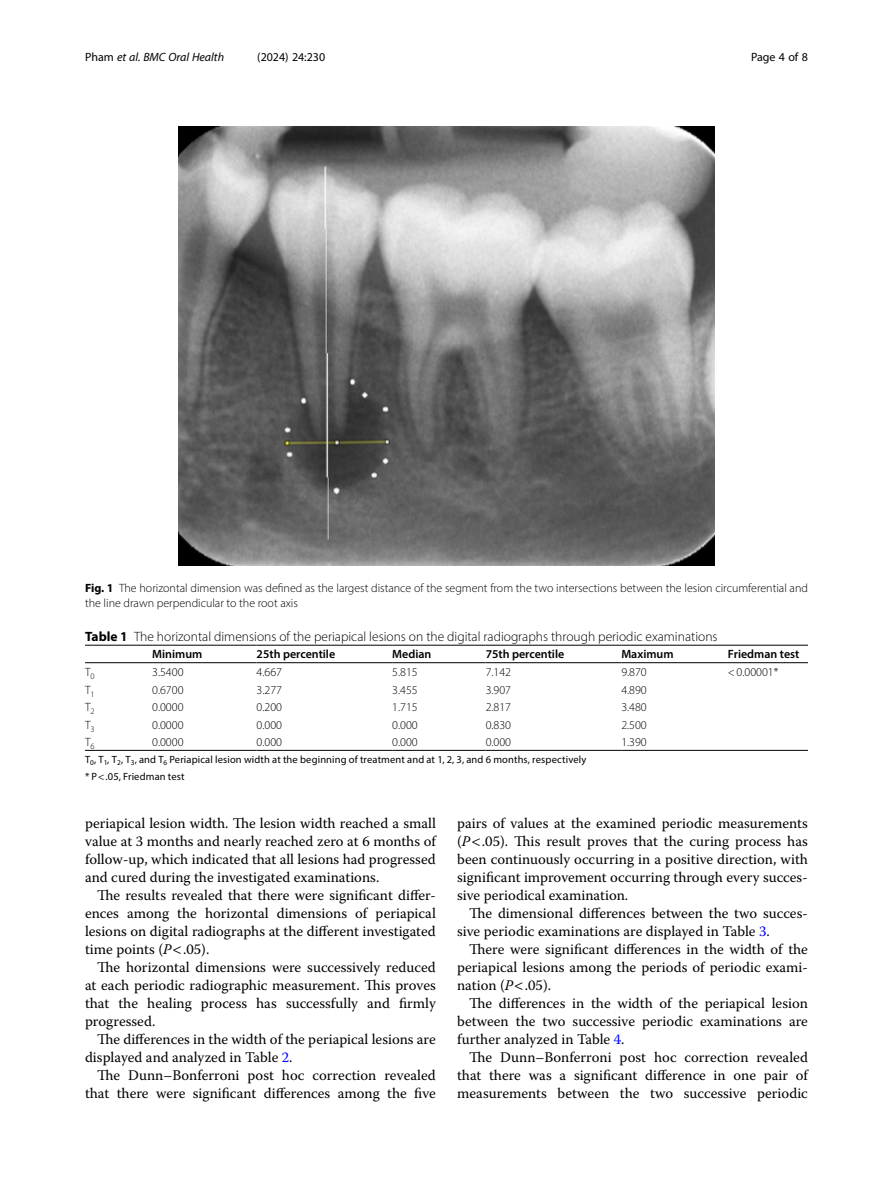
<style>
.page{position:relative;width:893px;height:1191px;background:#fff}
.page>*{position:absolute;margin:0;border:0;box-sizing:border-box;transform-origin:0 0}
.Body_Text_Indent{font:14.7px/18px "Warnock Pro";color:#000;text-align:justify}
.Table_Caption{font:300 13.5px "Myriad Pro";color:#000}
.Figure_Caption{font:300 12px/15px "Myriad Pro";color:#000}
.Table_Body{font:300 12px "Myriad Pro";color:#000}
.Table_Head{font:600 12px "Myriad Pro";color:#000}
.t1{font:italic 12px "Myriad Pro";color:#000}
.t2{font:12px "Myriad Pro";color:#000}
.Table_Footnote{font:10.5px "Myriad Pro";letter-spacing:.01em;color:#000}
.s1{font-style:normal}
.s2{font-weight:700}
.s3{font-style:italic}
.s4{color:#00f}
</style>
<div class="page">
<hr style="left:728px;top:750px;width:80px;height:1px;background:#000">
<hr style="left:85px;top:662px;width:67px;height:1px;background:#000">
<hr style="left:152px;top:645px;width:105px;height:1px;background:#000">
<hr style="left:152px;top:662px;width:105px;height:1px;background:#000">
<hr style="left:257px;top:645px;width:135px;height:1px;background:#000">
<hr style="left:257px;top:662px;width:135px;height:1px;background:#000">
<hr style="left:392px;top:645px;width:94px;height:1px;background:#000">
<hr style="left:392px;top:662px;width:94px;height:1px;background:#000">
<hr style="left:486px;top:645px;width:135px;height:1px;background:#000">
<hr style="left:486px;top:662px;width:135px;height:1px;background:#000">
<hr style="left:621px;top:645px;width:107px;height:1px;background:#000">
<hr style="left:621px;top:662px;width:107px;height:1px;background:#000">
<hr style="left:728px;top:645px;width:80px;height:1px;background:#000">
<hr style="left:728px;top:662px;width:80px;height:1px;background:#000">
<hr style="left:152px;top:750px;width:105px;height:1px;background:#000">
<hr style="left:257px;top:750px;width:135px;height:1px;background:#000">
<hr style="left:392px;top:750px;width:94px;height:1px;background:#000">
<hr style="left:486px;top:750px;width:135px;height:1px;background:#000">
<hr style="left:621px;top:750px;width:107px;height:1px;background:#000">
<hr style="left:85px;top:750px;width:67px;height:1px;background:#000">
<hr style="left:85px;top:645px;width:67px;height:1px;background:#000">
<img style="left:178px;top:126px;width:536px;height:439px">
<p class="t1" style="left:85px;top:50px;width:141px"><span class="s1">Pham</span> et al. BMC Oral Health</p>
<p class="t2" style="left:257px;top:50px;width:70px">(2024) 24:230</p>
<p class="t2" style="left:751px;top:50px;width:58px">Page 4 of 8</p>
<p class="Figure_Caption" style="left:85px;top:580px;width:724px"><span class="s2">Fig. 1</span> The horizontal dimension was defined as the largest distance of the segment from the two intersections between the lesion circumferential and the line drawn perpendicular to the root axis</p>
<p class="Table_Caption" style="left:85px;top:628px;width:634px"><span class="s2">Table 1</span> The horizontal dimensions of the periapical lesions on the digital radiographs through periodic examinations</p>
<p class="Table_Head" style="left:152px;top:647px;width:52px">Minimum</p>
<p class="Table_Head" style="left:257px;top:647px;width:80px">25th percentile</p>
<p class="Table_Head" style="left:392px;top:647px;width:41px">Median</p>
<p class="Table_Head" style="left:486px;top:647px;width:80px">75th percentile</p>
<p class="Table_Head" style="left:621px;top:647px;width:54px">Maximum</p>
<p class="Table_Head" style="left:728px;top:647px;width:73px">Friedman test</p>
<p class="Table_Body" style="left:85px;top:665px;width:11px">T<sub>0</sub></p>
<p class="Table_Body" style="left:152px;top:665px;width:33px">3.5400</p>
<p class="Table_Body" style="left:257px;top:665px;width:27px">4.667</p>
<p class="Table_Body" style="left:392px;top:665px;width:27px">5.815</p>
<p class="Table_Body" style="left:486px;top:665px;width:27px">7.142</p>
<p class="Table_Body" style="left:621px;top:665px;width:27px">9.870</p>
<p class="Table_Body" style="left:728px;top:665px;width:52px">&lt;0.00001*</p>
<p class="Table_Body" style="left:85px;top:682px;width:11px">T<sub>1</sub></p>
<p class="Table_Body" style="left:152px;top:682px;width:33px">0.6700</p>
<p class="Table_Body" style="left:257px;top:682px;width:27px">3.277</p>
<p class="Table_Body" style="left:392px;top:682px;width:27px">3.455</p>
<p class="Table_Body" style="left:486px;top:682px;width:27px">3.907</p>
<p class="Table_Body" style="left:621px;top:682px;width:27px">4.890</p>
<p class="Table_Body" style="left:85px;top:700px;width:11px">T<sub>2</sub></p>
<p class="Table_Body" style="left:152px;top:700px;width:33px">0.0000</p>
<p class="Table_Body" style="left:257px;top:700px;width:27px">0.200</p>
<p class="Table_Body" style="left:392px;top:700px;width:27px">1.715</p>
<p class="Table_Body" style="left:486px;top:700px;width:27px">2.817</p>
<p class="Table_Body" style="left:621px;top:700px;width:27px">3.480</p>
<p class="Table_Body" style="left:85px;top:717px;width:11px">T<sub>3</sub></p>
<p class="Table_Body" style="left:152px;top:717px;width:33px">0.0000</p>
<p class="Table_Body" style="left:257px;top:717px;width:27px">0.000</p>
<p class="Table_Body" style="left:392px;top:717px;width:27px">0.000</p>
<p class="Table_Body" style="left:486px;top:717px;width:27px">0.830</p>
<p class="Table_Body" style="left:621px;top:717px;width:27px">2.500</p>
<p class="Table_Body" style="left:85px;top:735px;width:11px">T<sub>6</sub></p>
<p class="Table_Body" style="left:152px;top:735px;width:33px">0.0000</p>
<p class="Table_Body" style="left:257px;top:735px;width:27px">0.000</p>
<p class="Table_Body" style="left:392px;top:735px;width:27px">0.000</p>
<p class="Table_Body" style="left:486px;top:735px;width:27px">0.000</p>
<p class="Table_Body" style="left:621px;top:735px;width:27px">1.390</p>
<p class="Table_Footnote" style="left:85px;top:752px;width:503px">T<sub>0</sub>, T<sub>1</sub>, T<sub>2</sub>, T<sub>3</sub>, and T<sub>6</sub> Periapical lesion width at the beginning of treatment and at 1, 2, 3, and 6 months, respectively</p>
<p class="Table_Footnote" style="left:85px;top:769px;width:101px">* P .05, Friedman test</p>
<p class="Body_Text_Indent" style="left:85px;top:814px;width:352px">periapical lesion width. The lesion width reached a small value at 3 months and nearly reached zero at 6 months of follow-up, which indicated that all lesions had progressed and cured during the investigated examinations.</p>
<p class="Body_Text_Indent" style="left:85px;top:886px;width:352px;text-indent:12px">The results revealed that there were significant differ&shy;ences among the horizontal dimensions of periapical lesions on digital radiographs at the different investigated time points (<span class="s3">P</span> .05).</p>
<p class="Body_Text_Indent" style="left:85px;top:958px;width:352px;text-indent:12px">The horizontal dimensions were successively reduced at each periodic radiographic measurement. This proves that the healing process has successfully and firmly progressed.</p>
<p class="Body_Text_Indent" style="left:85px;top:1030px;width:352px;text-indent:12px">The differences in the width of the periapical lesions are displayed and analyzed in Table <span class="s4">2</span>.</p>
<p class="Body_Text_Indent" style="left:85px;top:1066px;width:352px;text-align:right">The Dunn–Bonferroni post hoc correction revealed that there were significant differences among the five</p>
<p class="Body_Text_Indent" style="left:457px;top:814px;width:352px">pairs of values at the examined periodic measurements (<span class="s3">P</span> .05). This result proves that the curing process has been continuously occurring in a positive direction, with significant improvement occurring through every succes&shy;sive periodical examination.</p>
<p class="Body_Text_Indent" style="left:457px;top:904px;width:352px;text-indent:12px">The dimensional differences between the two succes&shy;sive periodic examinations are displayed in Table <span class="s4">3</span>.</p>
<p class="Body_Text_Indent" style="left:457px;top:940px;width:352px;text-indent:12px">There were significant differences in the width of the periapical lesions among the periods of periodic exami&shy;nation (<span class="s3">P</span> .05).</p>
<p class="Body_Text_Indent" style="left:457px;top:994px;width:352px;text-indent:12px">The differences in the width of the periapical lesion between the two successive periodic examinations are further analyzed in Table <span class="s4">4</span>.</p>
<p class="Body_Text_Indent" style="left:457px;top:1048px;width:352px;text-indent:12px">The Dunn–Bonferroni post hoc correction revealed that there was a significant difference in one pair of measurements between the two successive periodic</p>
</div>
